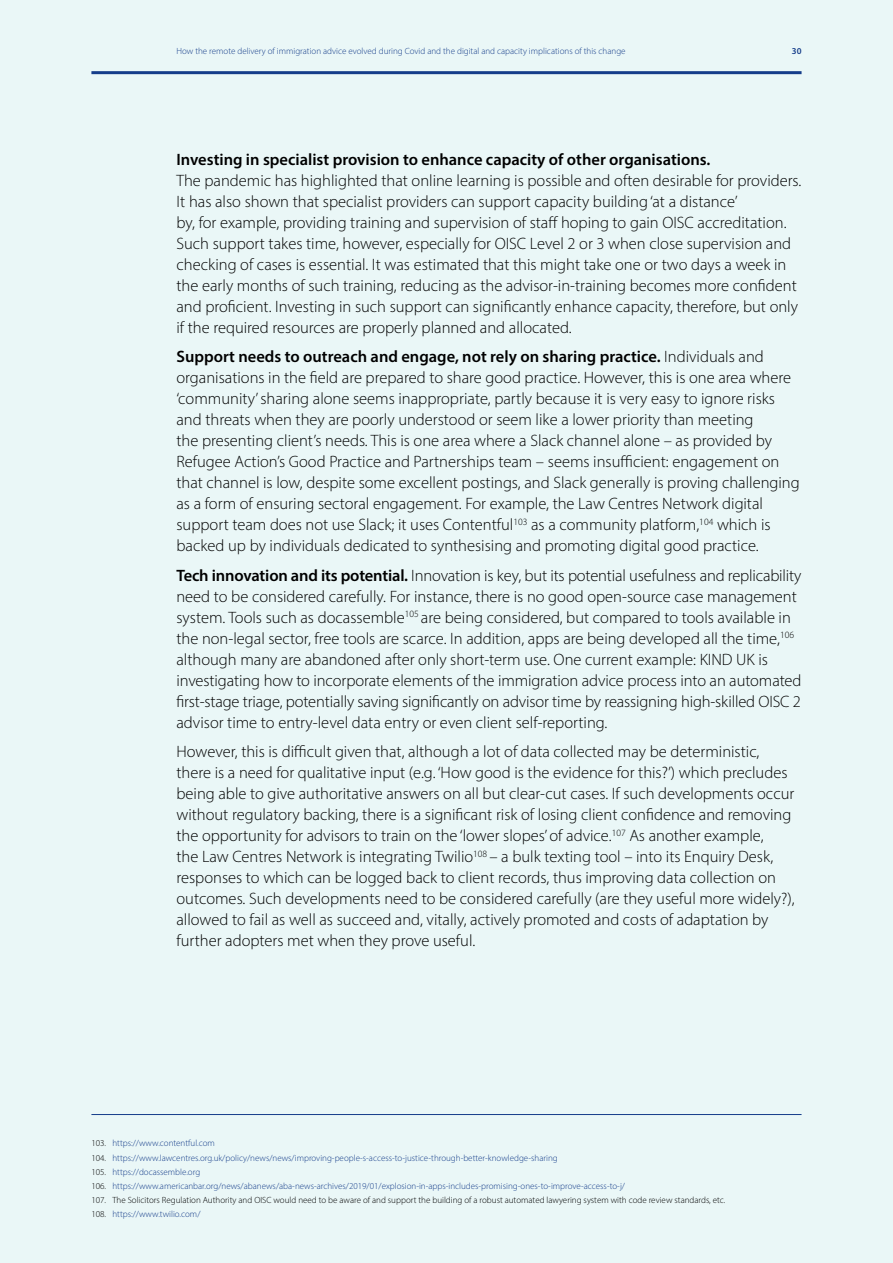
<style>
.page{position:relative;width:893px;height:1263px;background:#eaf7f7}
.page>*{position:absolute;margin:0;border:0;box-sizing:border-box;transform-origin:0 0}
.t1{font:300 16.5px/21px "Myriad Pro";color:#000}
.t2{font:600 16.5px "Myriad Pro";color:#000}
.t3{font:300 9px/14.1px "Myriad Pro";color:#153d8a}
.t4{font:600 9px "Myriad Pro";color:#153d8a}
.s1{font-weight:600}
.s2{color:#000}
</style>
<div class="page">
<hr style="left:91px;top:1114px;width:710px;height:1px;background:#153d8a">
<hr style="left:91px;top:71px;width:710px;height:3px;background:#153d8a">
<p class="t3" style="left:176px;top:43px;width:451px">How the remote delivery of immigration advice evolved during Covid and the digital and capacity implications of this change</p>
<p class="t4" style="left:792px;top:45px;width:11px">30</p>
<p class="t2" style="left:176px;top:149px;width:535px">Investing in specialist provision to enhance capacity of other organisations.</p>
<p class="t1" style="left:176px;top:170px;width:626px">The pandemic has highlighted that online learning is possible and often desirable for providers.<br>It has also shown that specialist providers can support capacity building ‘at a distance’<br>by, for example, providing training and supervision of staff hoping to gain OISC accreditation.<br>Such support takes time, however, especially for OISC Level 2 or 3 when close supervision and checking of cases is essential. It was estimated that this might take one or two days a week in the early months of such training, reducing as the advisor-in-training becomes more confident and proficient. Investing in such support can significantly enhance capacity, therefore, but only if the required resources are properly planned and allocated.</p>
<p class="t1" style="left:176px;top:346px;width:625px"><span class="s1">Support needs to outreach and engage, not rely on sharing practice.</span> Individuals and organisations in the field are prepared to share good practice. However, this is one area where ‘community’ sharing alone seems inappropriate, partly because it is very easy to ignore risks and threats when they are poorly understood or seem like a lower priority than meeting<br>the presenting client’s needs. This is one area where a Slack channel alone – as provided by Refugee Action’s Good Practice and Partnerships team – seems insufficient: engagement on that channel is low, despite some excellent postings, and Slack generally is proving challenging as a form of ensuring sectoral engagement. For example, the Law Centres Network digital support team does not use Slack; it uses Contentful<sup>103</sup> as a community platform,<sup>104</sup> which is backed up by individuals dedicated to synthesising and promoting digital good practice.</p>
<p class="t1" style="left:176px;top:565px;width:627px"><span class="s1">Tech innovation and its potential.</span> Innovation is key, but its potential usefulness and replicability need to be considered carefully. For instance, there is no good open-source case management system. Tools such as docassemble<sup>105</sup> are being considered, but compared to tools available in the non-legal sector, free tools are scarce. In addition, apps are being developed all the time,<sup>106 </sup>although many are abandoned after only short-term use. One current example: KIND UK is investigating how to incorporate elements of the immigration advice process into an automated first-stage triage, potentially saving significantly on advisor time by reassigning high-skilled OISC 2 advisor time to entry-level data entry or even client self-reporting.</p>
<p class="t1" style="left:176px;top:741px;width:620px">However, this is difficult given that, although a lot of data collected may be deterministic, there is a need for qualitative input (e.g. ‘How good is the evidence for this?’) which precludes being able to give authoritative answers on all but clear-cut cases. If such developments occur without regulatory backing, there is a significant risk of losing client confidence and removing the opportunity for advisors to train on the ‘lower slopes’ of advice.<sup>107</sup> As another example,<br>the Law Centres Network is integrating Twilio<sup>108</sup> – a bulk texting tool – into its Enquiry Desk, responses to which can be logged back to client records, thus improving data collection on outcomes. Such developments need to be considered carefully (are they useful more widely?), allowed to fail as well as succeed and, vitally, actively promoted and costs of adaptation by further adopters met when they prove useful.</p>
<p class="t3" style="left:91px;top:1136px;width:635px"><span class="s2">103.</span> https://www.contentful.com<br><span class="s2">104.</span> https://www.lawcentres.org.uk/policy/news/news/improving-people-s-access-to-justice-through-better-knowledge-sharing<br><span class="s2">105.</span> https://docassemble.org<br><span class="s2">106.</span> https://www.americanbar.org/news/abanews/aba-news-archives/2019/01/explosion-in-apps-includes-promising-ones-to-improve-access-to-j/<br><span class="s2">107. The Solicitors Regulation Authority and OISC would need to be aware of and support the building of a robust automated lawyering system with code review standards, etc.<br>108.</span> https://www.twilio.com/</p>
</div>
